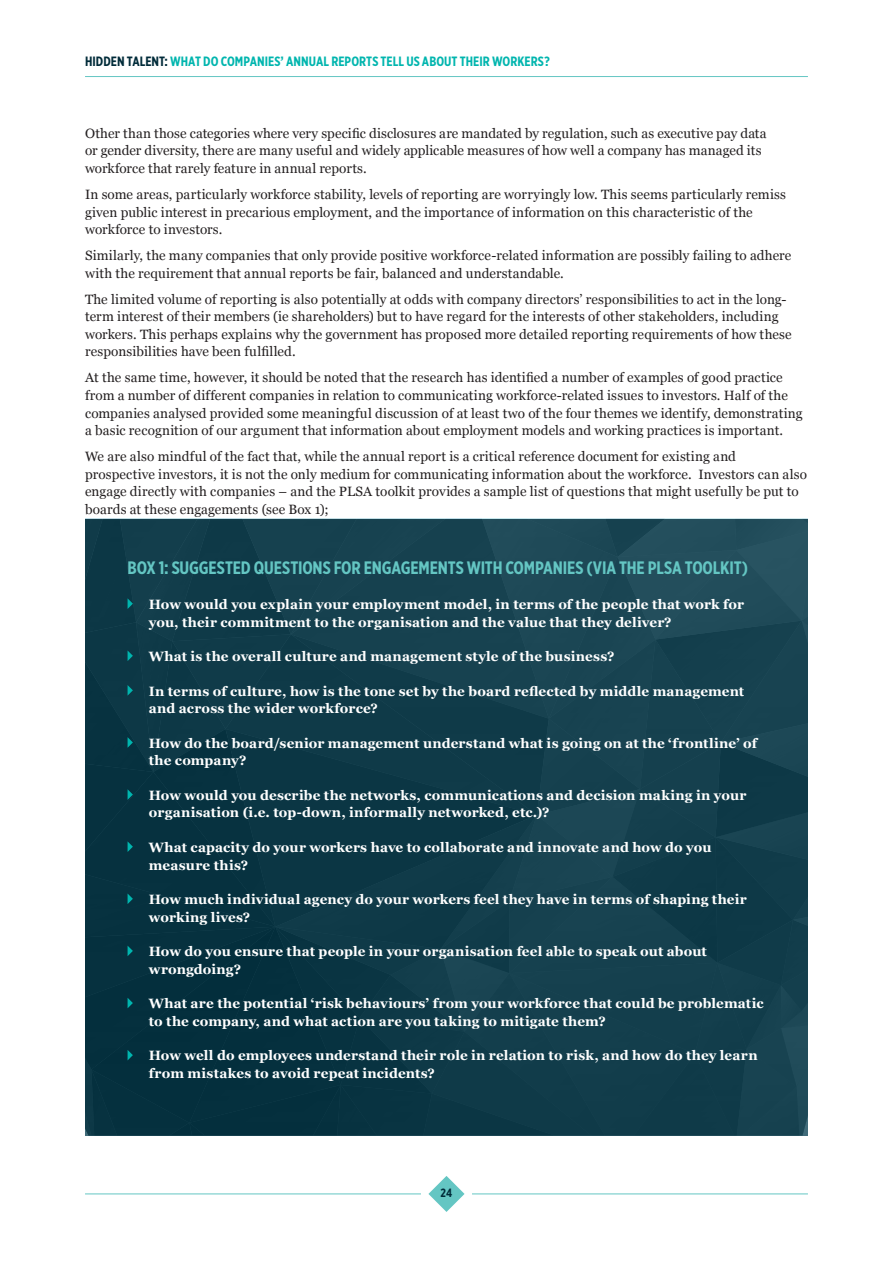
<style>
.page{position:relative;width:893px;height:1263px;background:#fff}
.page>*{position:absolute;margin:0;border:0;box-sizing:border-box;transform-origin:0 0}
.Inline_heading{font:700 18px "Gotham X Narrow";letter-spacing:-.01em;color:#64c6c3}
.Body{font:13.5px/17.5px "Georgia";letter-spacing:.01em;color:#231f20}
.Body-2{font:700 13.5px/17.5px "Georgia";letter-spacing:.005em;color:#fff}
.t1{font:700 13.5px "Gotham X Narrow";letter-spacing:.005em;color:#00b5ae}
.t2{font:700 12px "Gotham X Narrow";color:#002b39}
.s1{color:#002b39}
</style>
<div class="page">
<svg style="left:85px;top:519px;width:723px;height:616px;background:#103b49"></svg>
<hr style="left:85px;top:1193px;width:336px;height:1px;background:#64c6c3">
<svg style="left:428px;top:1176px;width:36px;height:36px"></svg>
<hr style="left:85px;top:76px;width:723px;height:1px;background:#64c6c3">
<hr style="left:472px;top:1193px;width:336px;height:1px;background:#64c6c3">
<p class="t1" style="left:85px;top:53px;width:466px"><span class="s1">HIDDEN TALENT:</span> WHAT DO COMPANIES’ ANNUAL REPORTS TELL US ABOUT THEIR WORKERS?</p>
<p class="Body" style="left:85px;top:124px;width:683px">Other than those categories where very specific disclosures are mandated by regulation, such as executive pay data or gender diversity, there are many useful and widely applicable measures of how well a company has managed its workforce that rarely feature in annual reports.</p>
<p class="Body" style="left:85px;top:185px;width:703px">In some areas, particularly workforce stability, levels of reporting are worryingly low. This seems particularly remiss given public interest in precarious employment, and the importance of information on this characteristic of the workforce to investors.</p>
<p class="Body" style="left:85px;top:247px;width:708px">Similarly, the many companies that only provide positive workforce-related information are possibly failing to adhere with the requirement that annual reports be fair, balanced and understandable.</p>
<p class="Body" style="left:85px;top:290px;width:708px">The limited volume of reporting is also potentially at odds with company directors’ responsibilities to act in the long&shy;term interest of their members (ie shareholders) but to have regard for the interests of other stakeholders, including workers. This perhaps explains why the government has proposed more detailed reporting requirements of how these responsibilities have been fulfilled.</p>
<p class="Body" style="left:85px;top:369px;width:719px">At the same time, however, it should be noted that the research has identified a number of examples of good practice from a number of different companies in relation to communicating workforce-related issues to investors. Half of the companies analysed provided some meaningful discussion of at least two of the four themes we identify, demonstrating a basic recognition of our argument that information about employment models and working practices is important.</p>
<p class="Body" style="left:85px;top:448px;width:723px">We are also mindful of the fact that, while the annual report is a critical reference document for existing and prospective investors, it is not the only medium for communicating information about the workforce. Investors can also engage directly with companies – and the PLSA toolkit provides a sample list of questions that might usefully be put to boards at these engagements (see Box 1);</p>
<p class="Inline_heading" style="left:128px;top:557px;width:622px">BOX 1: SUGGESTED QUESTIONS FOR ENGAGEMENTS WITH COMPANIES (VIA THE PLSA TOOLKIT)</p>
<p class="Body-2" style="left:149px;top:595px;width:597px">How would you explain your employment model, in terms of the people that work for you, their commitment to the organisation and the value that they deliver?</p>
<p class="Body-2" style="left:149px;top:648px;width:467px">What is the overall culture and management style of the business?</p>
<p class="Body-2" style="left:149px;top:682px;width:597px">In terms of culture, how is the tone set by the board reflected by middle management and across the wider workforce?</p>
<p class="Body-2" style="left:149px;top:734px;width:610px">How do the board/senior management understand what is going on at the ‘frontline’ of the company?</p>
<p class="Body-2" style="left:149px;top:786px;width:599px">How would you describe the networks, communications and decision making in your organisation (i.e. top-down, informally networked, etc.)?</p>
<p class="Body-2" style="left:149px;top:838px;width:564px">What capacity do your workers have to collaborate and innovate and how do you measure this?</p>
<p class="Body-2" style="left:149px;top:891px;width:599px">How much individual agency do your workers feel they have in terms of shaping their working lives?</p>
<p class="Body-2" style="left:149px;top:943px;width:560px">How do you ensure that people in your organisation feel able to speak out about wrongdoing?</p>
<p class="Body-2" style="left:149px;top:995px;width:616px">What are the potential ‘risk behaviours’ from your workforce that could be problematic to the company, and what action are you taking to mitigate them?</p>
<p class="Body-2" style="left:149px;top:1047px;width:610px">How well do employees understand their role in relation to risk, and how do they learn from mistakes to avoid repeat incidents?</p>
<p class="t2" style="left:441px;top:1185px;width:13px">24</p>
</div>
